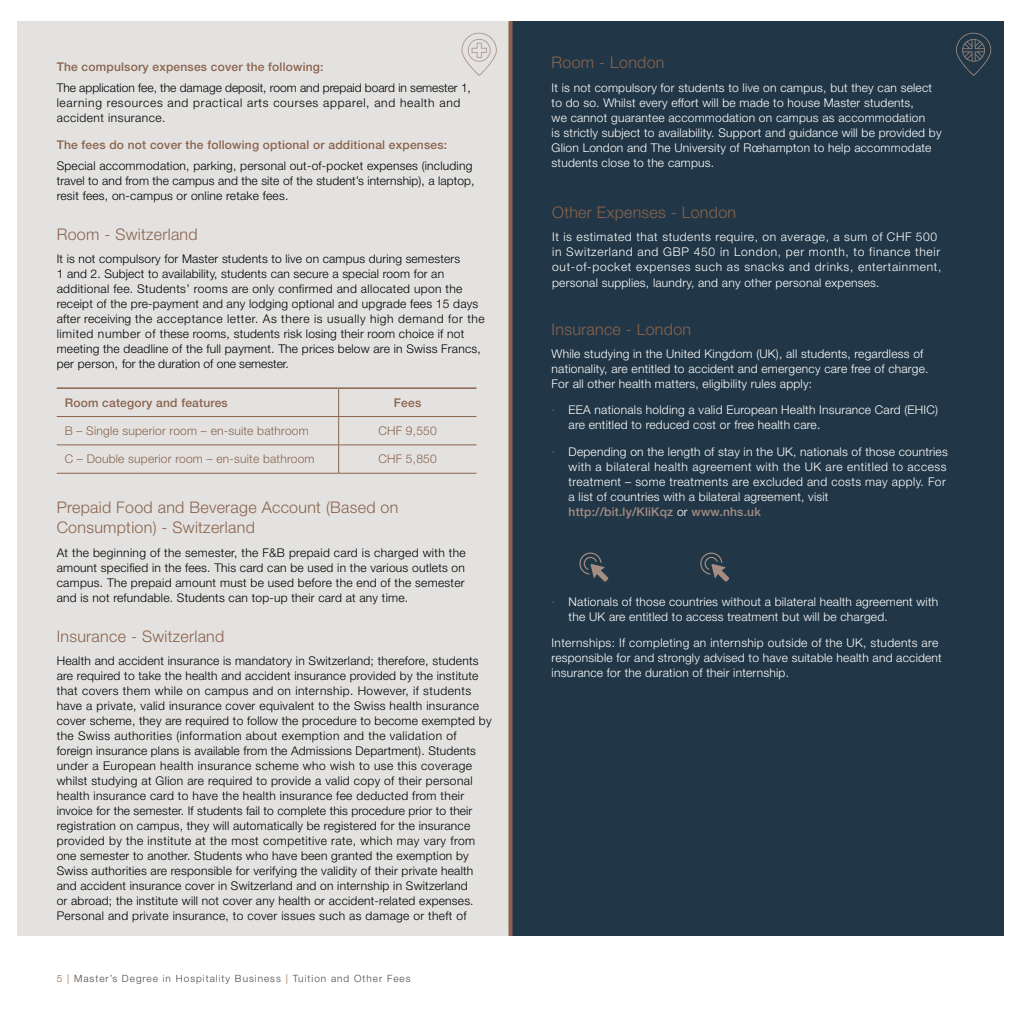
<style>
.page{position:relative;width:1021px;height:1021px;background:#fff}
.page>*{position:absolute;margin:0;border:0;box-sizing:border-box;transform-origin:0 0}
.t1{font:300 16px/20px "Helvetica Neue LT Pro";letter-spacing:.02em;color:#8b634b}
.t2{font:300 12px/15px "Helvetica Neue LT Pro";letter-spacing:.02em;color:#000}
.t3{font:300 12px/15px "Helvetica Neue LT Pro";letter-spacing:.02em;color:#fff}
.t4{font:300 12px/15px "Helvetica Neue LT Pro";letter-spacing:.06em;color:#fff}
.t5{font:300 12px/15px "Helvetica Neue LT Pro";letter-spacing:.04em;color:#000}
.t6{font:500 12px "Helvetica Neue LT Pro";letter-spacing:.02em;color:#8b634b}
.t7{font:300 12px "Helvetica Neue LT Pro";letter-spacing:.02em;color:#8b634b}
.t8{font:300 10px "Helvetica Neue LT Pro";letter-spacing:.1em;color:#4a4a49}
.s1{color:#8b634b}
.s2{font-weight:500;color:#a58d82}
</style>
<div class="page">
<div style="left:17px;top:21px;width:493px;height:914px;background:#e3e2e1"></div>
<div style="left:510px;top:21px;width:493px;height:914px;background:#213747"></div>
<svg style="left:508px;top:21px;width:4px;height:914px;background:#95725d"></svg>
<svg style="left:461px;top:33px;width:36px;height:43px"></svg>
<svg style="left:956px;top:33px;width:35px;height:43px"></svg>
<hr style="left:57px;top:416px;width:281px;height:1px;background:#8b634b">
<hr style="left:338px;top:416px;width:138px;height:1px;background:#8b634b">
<hr style="left:57px;top:444px;width:281px;height:1px;background:#8b634b">
<hr style="left:338px;top:444px;width:138px;height:1px;background:#8b634b">
<svg style="left:338px;top:389px;width:1px;height:84px"></svg>
<hr style="left:57px;top:473px;width:281px;height:1px;background:#8b634b">
<hr style="left:338px;top:473px;width:138px;height:1px;background:#8b634b">
<hr style="left:57px;top:387px;width:281px;height:2px;background:#8b634b">
<hr style="left:338px;top:387px;width:138px;height:2px;background:#8b634b">
<div style="left:583px;top:557px;width:14px;height:13px;border:1px solid #a58d82;border-radius:50%"></div>
<div style="left:579px;top:552px;width:22px;height:22px;border:1px solid #a58d82;border-radius:50%"></div>
<svg style="left:586px;top:560px;width:23px;height:22px"></svg>
<div style="left:704px;top:557px;width:14px;height:13px;border:1px solid #a58d82;border-radius:50%"></div>
<div style="left:700px;top:552px;width:22px;height:22px;border:1px solid #a58d82;border-radius:50%"></div>
<svg style="left:707px;top:560px;width:23px;height:22px"></svg>
<p class="t6" style="left:57px;top:60px;width:268px">The compulsory expenses cover the following:</p>
<p class="t5" style="left:57px;top:80px;width:416px">The application fee, the damage deposit, room and prepaid board in semester 1, learning resources and practical arts courses apparel, and health and accident insurance.</p>
<p class="t6" style="left:57px;top:138px;width:392px">The fees do not cover the following optional or additional expenses:</p>
<p class="t2" style="left:57px;top:158px;width:419px">Special accommodation, parking, personal out-of-pocket expenses (including travel to and from the campus and the site of the student’s internship), a laptop, resit fees, on-campus or online retake fees.</p>
<h1 class="t1" style="left:57px;top:223px;width:142px">Room - Switzerland</h1>
<p class="t2" style="left:57px;top:251px;width:429px">It is not compulsory for Master students to live on campus during semesters<br>1 and 2. Subject to availability, students can secure a special room for an additional fee. Students’ rooms are only confirmed and allocated upon the receipt of the pre-payment and any lodging optional and upgrade fees 15 days after receiving the acceptance letter. As there is usually high demand for the limited number of these rooms, students risk losing their room choice if not meeting the deadline of the full payment. The prices below are in Swiss Francs, per person, for the duration of one semester.</p>
<p class="t6" style="left:65px;top:395px;width:165px">Room category and features</p>
<p class="t6" style="left:394px;top:395px;width:29px">Fees</p>
<p class="t7" style="left:65px;top:423px;width:246px">B – Single superior room – en-suite bathroom</p>
<p class="t7" style="left:378px;top:423px;width:60px">CHF 9,550</p>
<p class="t7" style="left:65px;top:452px;width:251px">C – Double superior room – en-suite bathroom</p>
<p class="t7" style="left:378px;top:452px;width:60px">CHF 5,850</p>
<h1 class="t1" style="left:57px;top:497px;width:343px">Prepaid Food and Beverage Account (Based on<br>Consumption) - Switzerland</h1>
<p class="t2" style="left:57px;top:545px;width:410px;text-align:justify">At the beginning of the semester, the F&amp;B prepaid card is charged with the amount specified in the fees. This card can be used in the various outlets on campus. The prepaid amount must be used before the end of the semester and is not refundable. Students can top-up their card at any time.</p>
<h1 class="t1" style="left:57px;top:625px;width:169px">Insurance - Switzerland</h1>
<p class="t2" style="left:57px;top:653px;width:436px">Health and accident insurance is mandatory in Switzerland; therefore, students are required to take the health and accident insurance provided by the institute that covers them while on campus and on internship. However, if students have a private, valid insurance cover equivalent to the Swiss health insurance cover scheme, they are required to follow the procedure to become exempted by the Swiss authorities (information about exemption and the validation of foreign insurance plans is available from the Admissions Department). Students under a European health insurance scheme who wish to use this coverage whilst studying at Glion are required to provide a valid copy of their personal health insurance card to have the health insurance fee deducted from their invoice for the semester. If students fail to complete this procedure prior to their registration on campus, they will automatically be registered for the insurance provided by the institute at the most competitive rate, which may vary from one semester to another. Students who have been granted the exemption by Swiss authorities are responsible for verifying the validity of their private health and accident insurance cover in Switzerland and on internship in Switzerland<br>or abroad; the institute will not cover any health or accident-related expenses.<br>Personal and private insurance, to cover issues such as damage or theft of</p>
<p class="t8" style="left:57px;top:972px;width:355px"><span class="s1">5 |</span> Master’s Degree in Hospitality Business <span class="s1">|</span> Tuition and Other Fees</p>
<h1 class="t1" style="left:551px;top:52px;width:114px">Room - London</h1>
<p class="t3" style="left:551px;top:80px;width:391px">It is not compulsory for students to live on campus, but they can select to do so. Whilst every effort will be made to house Master students,<br>we cannot guarantee accommodation on campus as accommodation<br>is strictly subject to availability. Support and guidance will be provided by Glion London and The University of Roehampton to help accommodate students close to the campus.</p>
<h1 class="t1" style="left:552px;top:202px;width:185px">Other Expenses - London</h1>
<p class="t4" style="left:552px;top:229px;width:390px">It is estimated that students require, on average, a sum of CHF 500 in Switzerland and GBP 450 in London, per month, to finance their out-of-pocket expenses such as snacks and drinks, entertainment, personal supplies, laundry, and any other personal expenses.</p>
<h1 class="t1" style="left:551px;top:318px;width:141px">Insurance - London</h1>
<p class="t3" style="left:551px;top:346px;width:378px">While studying in the United Kingdom (UK), all students, regardless of nationality, are entitled to accident and emergency care free of charge.<br>For all other health matters, eligibility rules apply:</p>
<p class="t3" style="left:568px;top:402px;width:371px;text-indent:-17px"><span class="s1">∙</span> EEA nationals holding a valid European Health Insurance Card (EHIC) are entitled to reduced cost or free health care.</p>
<p class="t3" style="left:568px;top:444px;width:380px;text-indent:-17px"><span class="s1">∙</span> Depending on the length of stay in the UK, nationals of those countries with a bilateral health agreement with the UK are entitled to access treatment – some treatments are excluded and costs may apply. For a list of countries with a bilateral agreement, visit<br><span class="s2">http://bit.ly/KliKqz</span> or <span class="s2">www.nhs.uk</span></p>
<p class="t3" style="left:568px;top:594px;width:371px;text-indent:-17px"><span class="s1">∙</span> Nationals of those countries without a bilateral health agreement with the UK are entitled to access treatment but will be charged.</p>
<p class="t3" style="left:551px;top:635px;width:392px">Internships: If completing an internship outside of the UK, students are responsible for and strongly advised to have suitable health and accident insurance for the duration of their internship.</p>
</div>
